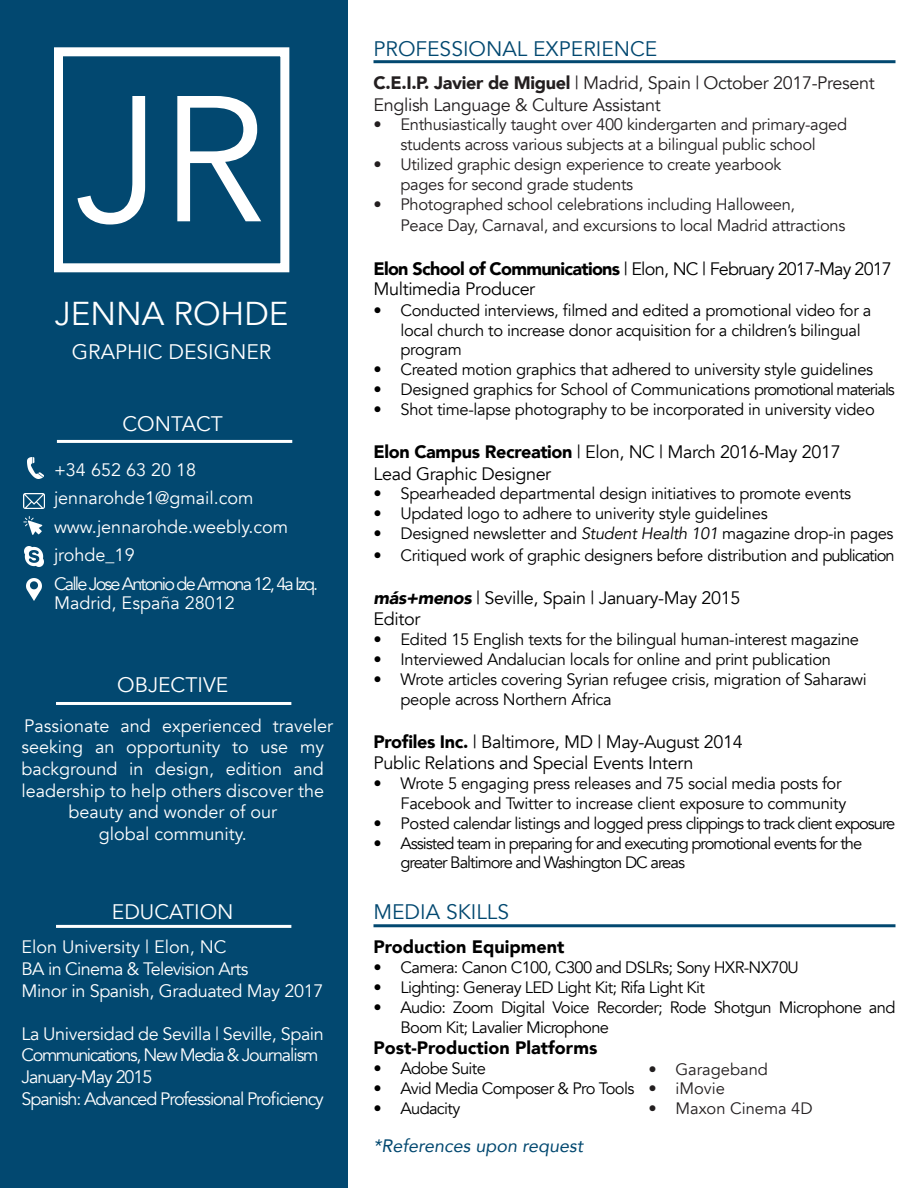
<style>
.page{position:relative;width:918px;height:1188px;background:#fff}
.page>*{position:absolute;margin:0;border:0;box-sizing:border-box;transform-origin:0 0}
.t1{font:177px "Avenir";color:#fff}
.t2{font:33px "Avenir";color:#fff}
.t3{font:21px "Avenir";color:#fff}
.t4{font:21px "Avenir";color:#024870}
.t5{font:18px/21.6px "Avenir";color:#fff;text-align:center}
.t6{font:18px "Avenir";letter-spacing:-.02em;color:#000}
.t7{font:18px/21.6px "Avenir";letter-spacing:-.06em;color:#fff}
.t8{font:18px "Avenir";letter-spacing:-.02em;color:#231f20}
.t9{font:18px/21.6px "Avenir";letter-spacing:-.02em;color:#fff}
.t10{font:18px/20.9px "Avenir";letter-spacing:-.04em;color:#000}
.t11{font:900 18px "Avenir";color:#000}
.t12{font:18px "Avenir";letter-spacing:-.1em;color:#fff}
.t13{font:italic 18px "Avenir";color:#024870}
.t14{font:16.5px/19.8px "Avenir";letter-spacing:-.02em;color:#000}
.t15{font:16.5px/19.8px "Avenir";letter-spacing:-.02em;color:#231f20}
.t16{font:16.5px/19.8px "Avenir";letter-spacing:-.04em;color:#000}
.t17{font:16.5px/19.8px "Avenir";letter-spacing:-.06em;color:#000}
.t18{font:16.5px "Avenir";color:#231f20}
.s1{font-weight:900}
.s2{font-style:italic}
.s3{font-weight:900;font-style:italic}
</style>
<div class="page">
<div style="left:0;top:0;width:347px;height:1188px;background:#024870"></div>
<hr style="left:374px;top:60px;width:522px;height:3px;background:#024870">
<hr style="left:374px;top:924px;width:522px;height:3px;background:#024870">
<hr style="left:56px;top:925px;width:235px;height:3px;background:#fff">
<div style="left:54px;top:47px;width:235px;height:225px;border:9px solid #fff"></div>
<hr style="left:56px;top:702px;width:235px;height:3px;background:#fff">
<hr style="left:57px;top:440px;width:235px;height:3px;background:#fff">
<img style="left:28px;top:458px;width:15px;height:20px">
<img style="left:24px;top:494px;width:21px;height:15px">
<img style="left:23px;top:517px;width:20px;height:18px">
<img style="left:24px;top:547px;width:20px;height:19px">
<img style="left:27px;top:578px;width:15px;height:22px">
<p class="t1" style="left:75px;top:55px;width:192px">JR</p>
<p class="t2" style="left:55px;top:294px;width:235px">JENNA ROHDE</p>
<p class="t3" style="left:72px;top:340px;width:201px">GRAPHIC DESIGNER</p>
<p class="t3" style="left:123px;top:411px;width:102px">CONTACT</p>
<p class="t5" style="left:54px;top:459px;width:144px">+34 652 63 20 18</p>
<p class="t5" style="left:54px;top:488px;width:201px">jennarohde1@gmail.com</p>
<p class="t5" style="left:54px;top:516px;width:236px">www.jennarohde.weebly.com</p>
<p class="t5" style="left:54px;top:545px;width:82px">jrohde_19</p>
<p class="t12" style="left:54px;top:573px;width:266px">Calle Jose Antonio de Armona 12, 4a Izq.</p>
<p class="t5" style="left:54px;top:593px;width:182px">Madrid, España 28012</p>
<p class="t3" style="left:117px;top:672px;width:112px">OBJECTIVE</p>
<p class="t5" style="left:22px;top:715px;width:313px">Passionate and experienced traveler seeking an opportunity to use my background in design, edition and leadership to help others discover the beauty and wonder of our<br>global community.</p>
<p class="t3" style="left:112px;top:899px;width:123px">EDUCATION</p>
<p class="t9" style="left:22px;top:937px;width:303px">Elon University | Elon, NC<br>BA in Cinema &amp; Television Arts<br>Minor in Spanish, Graduated May 2017</p>
<p class="t7" style="left:22px;top:1023px;width:304px">La Universidad de Sevilla | Seville, Spain Communications, New Media &amp; Journalism January-May 2015<br>Spanish: Advanced Professional Proficiency</p>
<p class="t4" style="left:374px;top:36px;width:285px">PROFESSIONAL EXPERIENCE</p>
<p class="t8" style="left:374px;top:72px;width:503px"><span class="s1">C.E.I.P. Javier de Miguel</span> | Madrid, Spain | October 2017-Present</p>
<p class="t8" style="left:374px;top:94px;width:289px">English Language &amp; Culture Assistant</p>
<p class="t15" style="left:374px;top:115px;width:475px;text-align:center">• Enthusiastically taught over 400 kindergarten and primary-aged students across various subjects at a bilingual public school</p>
<p class="t15" style="left:400px;top:155px;width:382px;text-indent:-27px">• Utilized graphic design experience to create yearbook pages for second grade students</p>
<p class="t15" style="left:400px;top:193px;width:446px;line-height:21.6px;text-indent:-27px">• Photographed school celebrations including Halloween,<br>Peace Day, Carnaval, and excursions to local Madrid attractions</p>
<p class="t10" style="left:373px;top:258px;width:520px"><span class="s1">Elon School of Communications</span> | Elon, NC | February 2017-May 2017<br>Multimedia Producer</p>
<p class="t14" style="left:400px;top:300px;width:472px;text-indent:-27px">• Conducted interviews, filmed and edited a promotional video for a local church to increase donor acquisition for a children’s bilingual program</p>
<p class="t14" style="left:374px;top:360px;width:501px">• Created motion graphics that adhered to university style guidelines</p>
<p class="t14" style="left:374px;top:380px;width:523px">• Designed graphics for School of Communications promotional materials</p>
<p class="t14" style="left:374px;top:399px;width:503px">• Shot time-lapse photography to be incorporated in university video</p>
<p class="t6" style="left:374px;top:441px;width:469px"><span class="s1">Elon Campus Recreation</span> | Elon, NC | March 2016-May 2017</p>
<p class="t6" style="left:374px;top:463px;width:179px">Lead Graphic Designer</p>
<p class="t14" style="left:374px;top:484px;width:479px">• Spearheaded departmental design initiatives to promote events</p>
<p class="t14" style="left:374px;top:504px;width:396px">• Updated logo to adhere to univerity style guidelines</p>
<p class="t14" style="left:374px;top:524px;width:522px">• Designed newsletter and <span class="s2">Student Health 101</span> magazine drop-in pages</p>
<p class="t14" style="left:374px;top:545px;width:523px">• Critiqued work of graphic designers before distribution and publication</p>
<p class="t6" style="left:374px;top:587px;width:368px"><span class="s3">más+menos</span> | Seville, Spain | January-May 2015</p>
<p class="t6" style="left:374px;top:608px;width:48px">Editor</p>
<p class="t14" style="left:374px;top:630px;width:487px">• Edited 15 English texts for the bilingual human-interest magazine</p>
<p class="t14" style="left:374px;top:650px;width:459px">• Interviewed Andalucian locals for online and print publication</p>
<p class="t14" style="left:400px;top:669px;width:468px;text-indent:-27px">• Wrote articles covering Syrian refugee crisis, migration of Saharawi people across Northern Africa</p>
<p class="t6" style="left:374px;top:731px;width:371px"><span class="s1">Profiles Inc.</span> | Baltimore, MD | May-August 2014</p>
<p class="t6" style="left:374px;top:752px;width:321px">Public Relations and Special Events Intern</p>
<p class="t14" style="left:374px;top:774px;width:474px;text-align:right">• Wrote 5 engaging press releases and 75 social media posts for<br>Facebook and Twitter to increase client exposure to community</p>
<p class="t16" style="left:374px;top:813px;width:523px">• Posted calendar listings and logged press clippings to track client exposure</p>
<p class="t17" style="left:400px;top:833px;width:463px;text-indent:-27px">• Assisted team in preparing for and executing promotional events for the greater Baltimore and Washington DC areas</p>
<p class="t4" style="left:374px;top:899px;width:137px">MEDIA SKILLS</p>
<p class="t11" style="left:374px;top:932px;width:192px">Production Equipment</p>
<p class="t16" style="left:374px;top:958px;width:427px">• Camera: Canon C100, C300 and DSLRs; Sony HXR-NX70U</p>
<p class="t16" style="left:374px;top:978px;width:333px">• Lighting: Generay LED Light Kit; Rifa Light Kit</p>
<p class="t16" style="left:400px;top:997px;width:496px;text-indent:-27px">• Audio: Zoom Digital Voice Recorder; Rode Shotgun Microphone and<br>Boom Kit; Lavalier Microphone</p>
<p class="t11" style="left:374px;top:1032px;width:225px">Post-Production Platforms</p>
<p class="t16" style="left:374px;top:1059px;width:114px">• Adobe Suite</p>
<p class="t16" style="left:374px;top:1078px;width:262px">• Avid Media Composer &amp; Pro Tools</p>
<p class="t16" style="left:374px;top:1098px;width:88px">• Audacity</p>
<p class="t18" style="left:648px;top:1059px;width:121px">• Garageband</p>
<p class="t15" style="left:648px;top:1079px;width:78px">• iMovie</p>
<p class="t18" style="left:648px;top:1099px;width:166px">• Maxon Cinema 4D</p>
<p class="t13" style="left:374px;top:1135px;width:211px">*References upon request</p>
</div>
